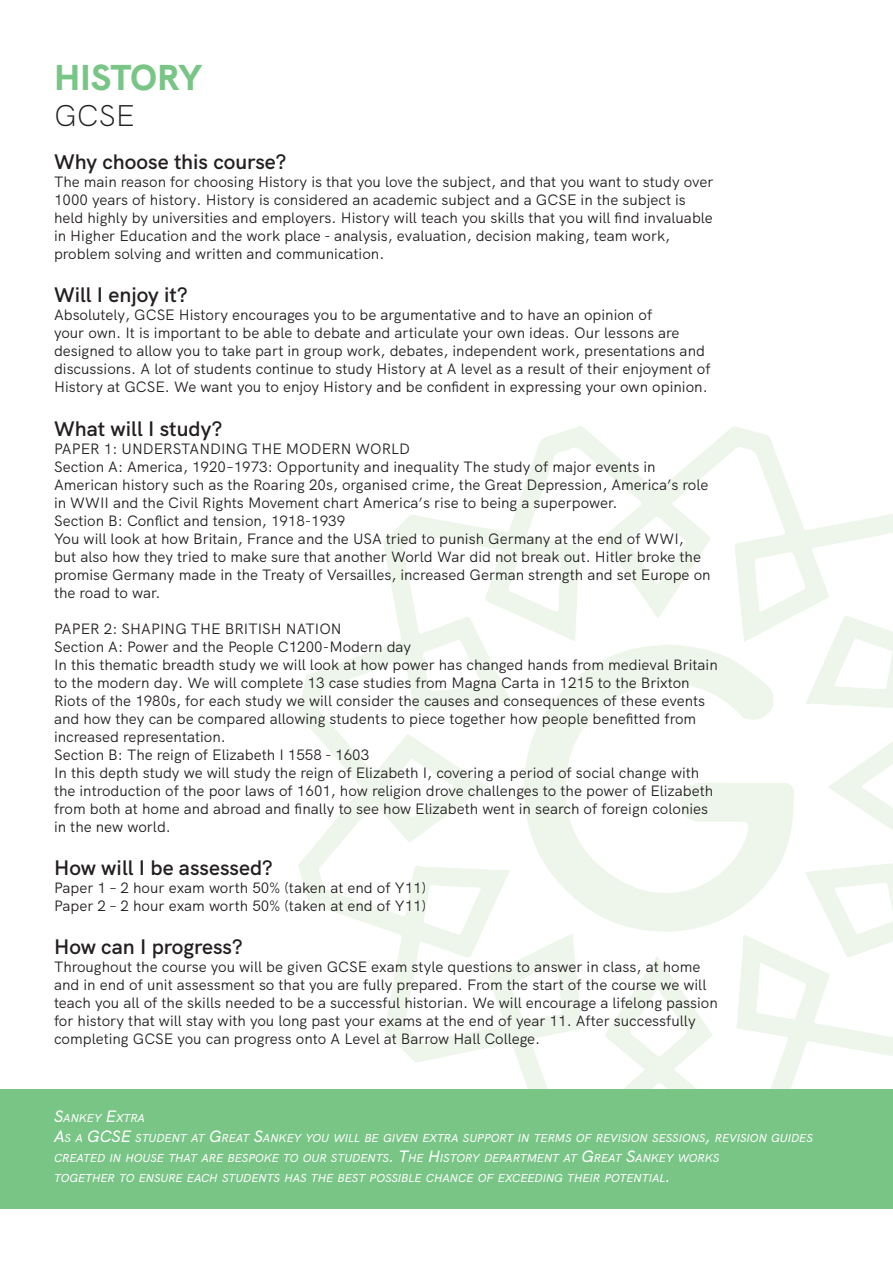
<style>
.page{position:relative;width:893px;height:1263px;background:#fff}
.page>*{position:absolute;margin:0;border:0;box-sizing:border-box;transform-origin:0 0}
.t1{font:800 36px "HK Grotesk";color:#78c586}
.t2{font:300 30px "HK Grotesk";color:#231f20}
.t3{font:600 21px "HK Grotesk";color:#231f20}
.t4{font:15px/18px "HK Grotesk";color:#231f20}
.t5{font:italic 500 11.55px/19.8px "HK Grotesk";color:#fff}
.s1{font-size:16.5px}
</style>
<div class="page">
<svg style="left:298px;top:426px;width:475px;height:664px"></svg>
<svg style="left:298px;top:426px;width:282px;height:439px"></svg>
<svg style="left:319px;top:447px;width:574px;height:643px"></svg>
<svg style="left:508px;top:554px;width:54px;height:58px"></svg>
<svg style="left:834px;top:883px;width:59px;height:51px"></svg>
<svg style="left:628px;top:517px;width:58px;height:68px"></svg>
<svg style="left:834px;top:639px;width:58px;height:50px"></svg>
<svg style="left:423px;top:640px;width:60px;height:51px"></svg>
<svg style="left:754px;top:552px;width:52px;height:59px"></svg>
<svg style="left:861px;top:758px;width:32px;height:56px"></svg>
<svg style="left:629px;top:989px;width:58px;height:67px"></svg>
<svg style="left:387px;top:759px;width:67px;height:57px"></svg>
<svg style="left:511px;top:962px;width:51px;height:59px"></svg>
<svg style="left:424px;top:885px;width:57px;height:49px"></svg>
<svg style="left:756px;top:963px;width:50px;height:56px"></svg>
<svg style="left:523px;top:645px;width:273px;height:287px"></svg>
<div style="left:0;top:1090px;width:893px;height:119px;background:#78c586"></div>
<p class="t1" style="left:54px;top:49px;width:150px">HISTORY</p>
<p class="t2" style="left:54px;top:92px;width:82px">GCSE</p>
<p class="t3" style="left:54px;top:146px;width:234px">Why choose this course?</p>
<p class="t4" style="left:54px;top:172px;width:661px">The main reason for choosing History is that you love the subject, and that you want to study over 1000 years of history. History is considered an academic subject and a GCSE in the subject is held highly by universities and employers. History will teach you skills that you will find invaluable in Higher Education and the work place - analysis, evaluation, decision making, team work, problem solving and written and communication.</p>
<p class="t3" style="left:54px;top:279px;width:135px">Will I enjoy it?</p>
<p class="t4" style="left:54px;top:305px;width:658px">Absolutely, GCSE History encourages you to be argumentative and to have an opinion of<br>your own. It is important to be able to debate and articulate your own ideas. Our lessons are designed to allow you to take part in group work, debates, independent work, presentations and discussions. A lot of students continue to study History at A level as a result of their enjoyment of History at GCSE. We want you to enjoy History and be confident in expressing your own opinion.</p>
<p class="t3" style="left:54px;top:412px;width:170px">What will I study?</p>
<p class="t4" style="left:54px;top:438px;width:358px">PAPER 1: UNDERSTANDING THE MODERN WORLD</p>
<p class="t4" style="left:54px;top:456px;width:656px">Section A: America, 1920–1973: Opportunity and inequality The study of major events in<br>American history such as the Roaring 20s, organised crime, the Great Depression, America’s role in WWII and the Civil Rights Movement chart America’s rise to being a superpower.</p>
<p class="t4" style="left:54px;top:510px;width:293px">Section B: Conflict and tension, 1918-1939</p>
<p class="t4" style="left:54px;top:528px;width:658px">You will look at how Britain, France and the USA tried to punish Germany at the end of WWI,<br>but also how they tried to make sure that another World War did not break out. Hitler broke the promise Germany made in the Treaty of Versailles, increased German strength and set Europe on the road to war.</p>
<p class="t4" style="left:54px;top:618px;width:289px">PAPER 2: SHAPING THE BRITISH NATION</p>
<p class="t4" style="left:54px;top:636px;width:359px">Section A: Power and the People C1200-Modern day</p>
<p class="t4" style="left:54px;top:654px;width:665px">In this thematic breadth study we will look at how power has changed hands from medieval Britain to the modern day. We will complete 13 case studies from Magna Carta in 1215 to the Brixton Riots of the 1980s, for each study we will consider the causes and consequences of these events and how they can be compared allowing students to piece together how people benefitted from increased representation.</p>
<p class="t4" style="left:54px;top:744px;width:317px">Section B: The reign of Elizabeth I 1558 - 1603</p>
<p class="t4" style="left:54px;top:762px;width:661px">In this depth study we will study the reign of Elizabeth I, covering a period of social change with the introduction of the poor laws of 1601, how religion drove challenges to the power of Elizabeth from both at home and abroad and finally to see how Elizabeth went in search of foreign colonies in the new world.</p>
<p class="t3" style="left:54px;top:851px;width:220px">How will I be assessed?</p>
<p class="t4" style="left:54px;top:877px;width:374px">Paper 1 – 2 hour exam worth 50% (taken at end of Y11)</p>
<p class="t4" style="left:54px;top:895px;width:374px">Paper 2 – 2 hour exam worth 50% (taken at end of Y11)</p>
<p class="t3" style="left:54px;top:930px;width:190px">How can I progress?</p>
<p class="t4" style="left:54px;top:956px;width:665px">Throughout the course you will be given GCSE exam style questions to answer in class, at home and in end of unit assessment so that you are fully prepared. From the start of the course we will teach you all of the skills needed to be a successful historian. We will encourage a lifelong passion for history that will stay with you long past your exams at the end of year 11. After successfully completing GCSE you can progress onto A Level at Barrow Hall College.</p>
<p class="t5" style="left:54px;top:1107px;width:93px"><span class="s1">S</span>ANKEY <span class="s1">E</span>XTRA</p>
<p class="t5" style="left:54px;top:1127px;width:760px"><span class="s1">A</span>S A <span class="s1">GCSE</span> STUDENT AT <span class="s1">G</span>REAT <span class="s1">S</span>ANKEY YOU WILL BE GIVEN EXTRA SUPPORT IN TERMS OF REVISION SESSIONS<span class="s1">,</span> REVISION GUIDES<br>CREATED IN HOUSE THAT ARE BESPOKE TO OUR STUDENTS<span class="s1">. T</span>HE <span class="s1">H</span>ISTORY DEPARTMENT AT <span class="s1">G</span>REAT <span class="s1">S</span>ANKEY WORKS</p>
<p class="t5" style="left:54px;top:1166px;width:618px">TOGETHER TO ENSURE EACH STUDENTS HAS THE BEST POSSIBLE CHANCE OF EXCEEDING THEIR POTENTIAL<span class="s1">.</span></p>
</div>
